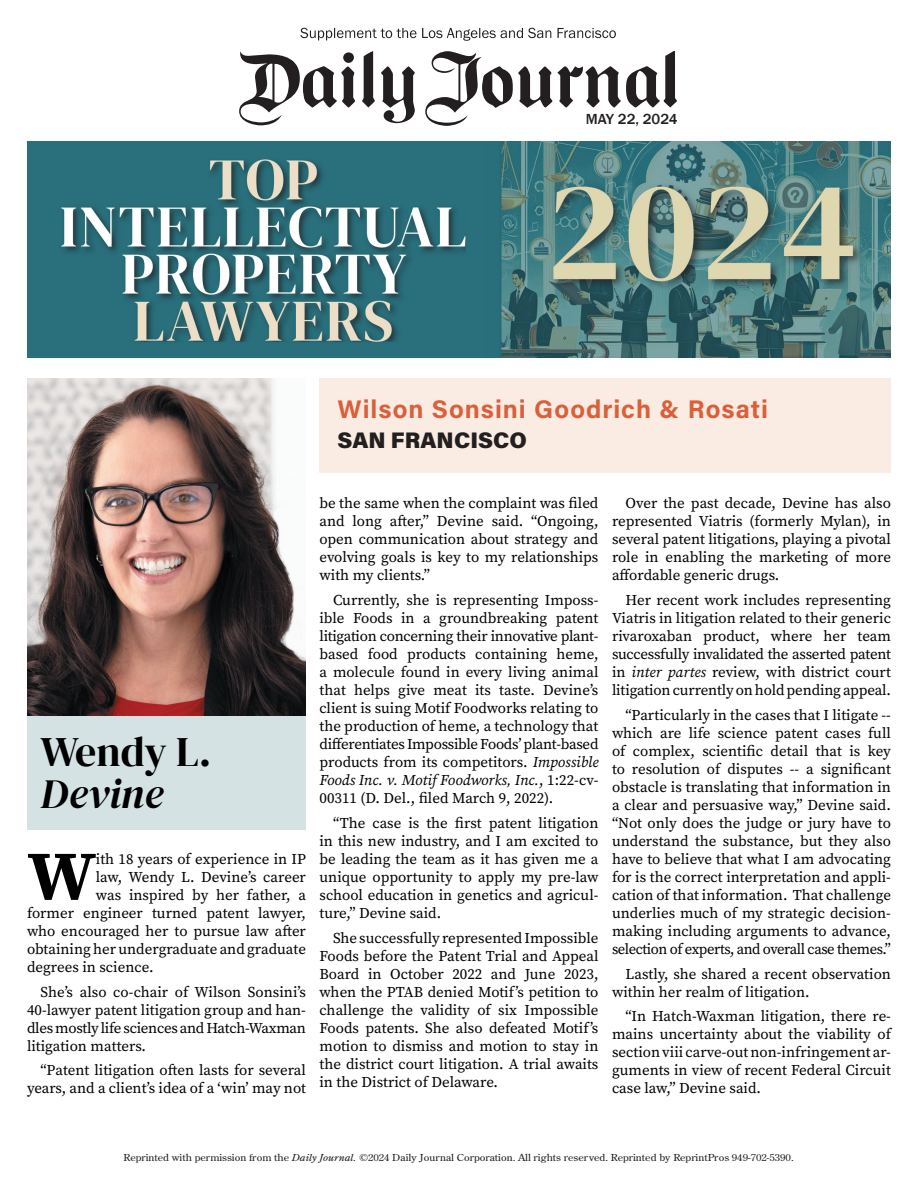
<style>
.page{position:relative;width:918px;height:1188px;background:#fff}
.page>*{position:absolute;margin:0;border:0;box-sizing:border-box;transform-origin:0 0}
.Drop_Cap{font:69.75px "Source Serif Variable";color:#000}
.Drop_Cap-2{font:42px "DM Serif Display";letter-spacing:-.005em;color:#000}
.Drop_Cap-3{font:italic 42px "DM Serif Display";color:#000}
.LAWYER_NAME{font:25.5px "Acumin Variable Concept";letter-spacing:.035em;color:#db5f39}
.LAWYER_NAME-2{font:22.5px "Acumin Variable Concept";color:#231f20}
.Drop_Cap-4{font:15px/18px "Source Serif Variable";color:#000;text-align:justify}
.t1{font:500 15px "Franklin Gothic";color:#231f20}
.t2{font:9.6px "Century Old Style Std";color:#231f20;scale:1.12 1}
.s1{font-style:italic}
</style>
<div class="page">
<div style="left:27px;top:716px;width:279px;height:114px;background:#d4e2e4"></div>
<img style="left:27px;top:142px;width:864px;height:216px">
<svg style="left:300px;top:28px;width:316px;height:13px"></svg>
<svg style="left:362px;top:51px;width:13px;height:57px"></svg>
<svg style="left:239px;top:51px;width:116px;height:74px"></svg>
<svg style="left:381px;top:66px;width:34px;height:57px"></svg>
<svg style="left:425px;top:51px;width:252px;height:75px"></svg>
<div style="left:320px;top:378px;width:571px;height:94px;background:#faece3"></div>
<img style="left:27px;top:378px;width:279px;height:338px">
<p class="t1" style="left:586px;top:110px;width:93px">MAY 22, 2024</p>
<p class="LAWYER_NAME" style="left:338px;top:392px;width:432px">Wilson Sonsini Goodrich &amp; Rosati</p>
<p class="LAWYER_NAME-2" style="left:338px;top:425px;width:191px">SAN FRANCISCO</p>
<p class="Drop_Cap-2" style="left:40px;top:728px;width:172px">Wendy L.</p>
<p class="Drop_Cap-3" style="left:40px;top:770px;width:124px">Devine</p>
<p class="Drop_Cap" style="left:28px;top:830px;width:70px">W</p>
<p class="Drop_Cap-4" style="left:96px;top:850px;width:212px">ith 18 years of experience in IP</p>
<p class="Drop_Cap-4" style="left:96px;top:868px;width:212px">law, Wendy L. Devine’s career</p>
<p class="Drop_Cap-4" style="left:96px;top:886px;width:212px">was inspired by her father, a</p>
<p class="Drop_Cap-4" style="left:27px;top:904px;width:281px">former engineer turned patent lawyer,</p>
<p class="Drop_Cap-4" style="left:27px;top:922px;width:281px">who encouraged her to pursue law after</p>
<p class="Drop_Cap-4" style="left:27px;top:940px;width:281px">obtaining her undergraduate and graduate</p>
<p class="Drop_Cap-4" style="left:27px;top:958px;width:128px">degrees in science.</p>
<p class="Drop_Cap-4" style="left:27px;top:983px;width:281px;text-indent:14px">She’s also co-chair of Wilson Sonsini’s 40-lawyer patent litigation group and han&shy;dles mostly life sciences and Hatch-Waxman litigation matters.</p>
<p class="Drop_Cap-4" style="left:27px;top:1061px;width:281px;text-align:right">“Patent litigation often lasts for several years, and a client’s idea of a ‘win’ may not</p>
<p class="Drop_Cap-4" style="left:320px;top:494px;width:281px">be the same when the complaint was filed and long after,” Devine said. “Ongoing, open communication about strategy and evolving goals is key to my relationships with my clients.”</p>
<p class="Drop_Cap-4" style="left:320px;top:591px;width:281px;text-indent:14px">Currently, she is representing Imposs&shy;ible Foods in a groundbreaking patent litigation concerning their innovative plant&shy;based food products containing heme, a molecule found in every living animal that helps give meat its taste. Devine’s client is suing Motif Foodworks relating to the production of heme, a technology that differentiates Impossible Foods’ plant-based products from its competitors. <span class="s1">Impossible Foods Inc. v. Motif Foodworks, Inc.</span>, 1:22-cv-00311 (D. Del., filed March 9, 2022).</p>
<p class="Drop_Cap-4" style="left:320px;top:814px;width:281px;text-indent:14px">“The case is the first patent litigation in this new industry, and I am excited to be leading the team as it has given me a unique opportunity to apply my pre-law school education in genetics and agricul&shy;ture,” Devine said.</p>
<p class="Drop_Cap-4" style="left:320px;top:929px;width:281px;text-indent:14px">She successfully represented Impossible Foods before the Patent Trial and Appeal Board in October 2022 and June 2023, when the PTAB denied Motif’s petition to challenge the validity of six Impossible Foods patents. She also defeated Motif’s motion to dismiss and motion to stay in the district court litigation. A trial awaits in the District of Delaware.</p>
<p class="Drop_Cap-4" style="left:612px;top:494px;width:281px;text-indent:14px">Over the past decade, Devine has also represented Viatris (formerly Mylan), in several patent litigations, playing a pivotal role in enabling the marketing of more affordable generic drugs.</p>
<p class="Drop_Cap-4" style="left:612px;top:591px;width:281px;text-indent:14px">Her recent work includes representing Viatris in litigation related to their generic rivaroxaban product, where her team successfully invalidated the asserted patent in <span class="s1">inter partes</span> review, with district court litigation currently on hold pending appeal.</p>
<p class="Drop_Cap-4" style="left:612px;top:706px;width:281px;text-indent:14px">“Particularly in the cases that I litigate -- which are life science patent cases full of complex, scientific detail that is key to resolution of disputes -- a significant obstacle is translating that information in a clear and persuasive way,” Devine said. “Not only does the judge or jury have to understand the substance, but they also have to believe that what I am advocating for is the correct interpretation and appli&shy;cation of that information. That challenge underlies much of my strategic decision&shy;making including arguments to advance, selection of experts, and overall case themes.”</p>
<p class="Drop_Cap-4" style="left:612px;top:965px;width:281px;text-indent:14px">Lastly, she shared a recent observation within her realm of litigation.</p>
<p class="Drop_Cap-4" style="left:612px;top:1007px;width:281px;text-indent:14px">“In Hatch-Waxman litigation, there re&shy;mains uncertainty about the viability of section viii carve-out non-infringement ar&shy;guments in view of recent Federal Circuit case law,” Devine said.</p>
<p class="t2" style="left:124px;top:1151px;width:600px">Reprinted with permission from the <span class="s1">Daily Journal.</span> ©2024 Daily Journal Corporation. All rights reserved. Reprinted by ReprintPros 949-702-5390.</p>
</div>
